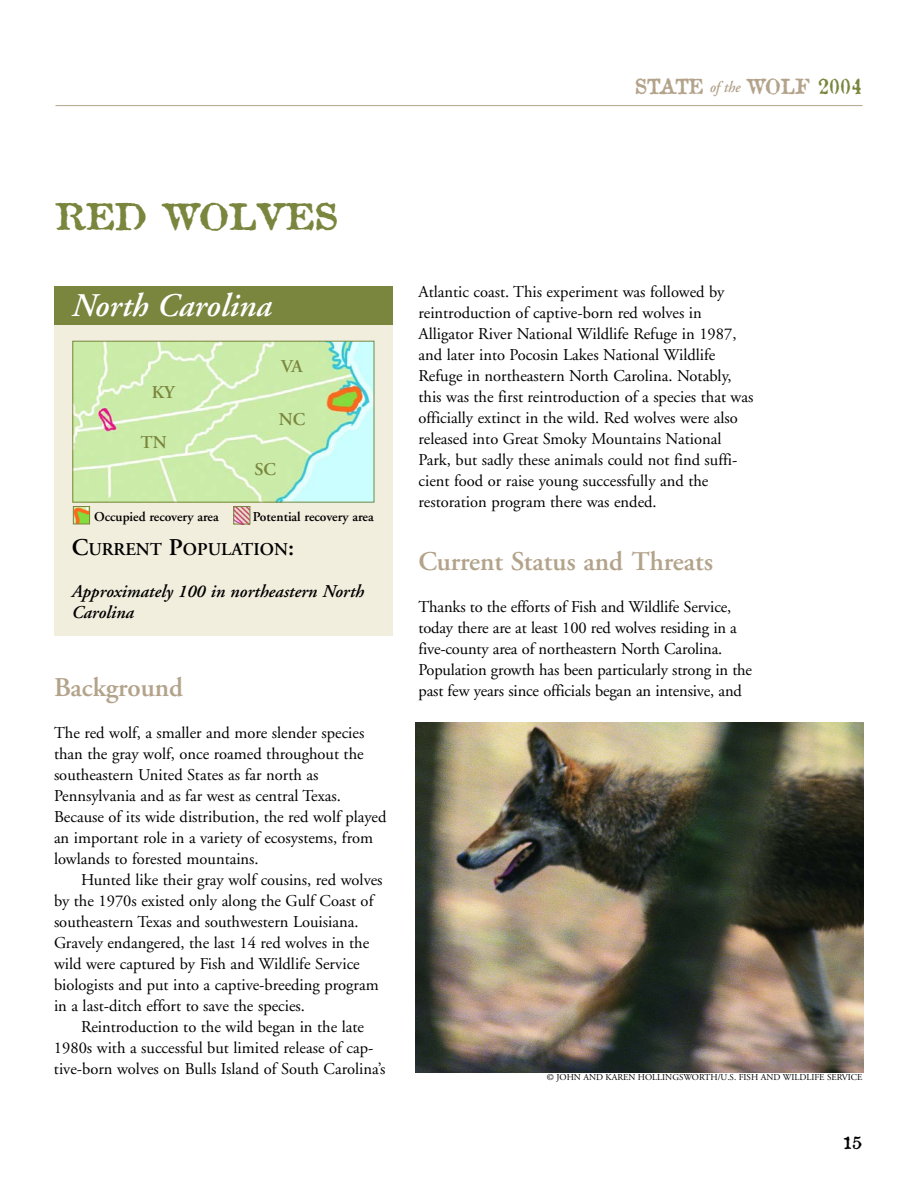
<style>
.page{position:relative;width:918px;height:1188px;background:#fff}
.page>*{position:absolute;margin:0;border:0;box-sizing:border-box;transform-origin:0 0}
.t1{font:36px "Attic";color:#7a853d}
.t2{font:italic 600 33px "Adobe Garamond";color:#fff}
.t3{font:600 27px "Adobe Garamond";color:#b3a38b}
.t4{font:20.55px "Attic";letter-spacing:-.005em;color:#b3a38b;scale:.9 1}
.t5{font:italic 600 18px/21px "Adobe Garamond";color:#000}
.t6{font:600 18px "Adobe Garamond";color:#000}
.t7{font:600 18px "Adobe Garamond";color:#7a853d}
.t8{font:16.5px/21px "Adobe Garamond";color:#000}
.t9{font:16.5px "Attic";color:#000}
.t10{font:600 13.5px "Adobe Garamond";color:#000}
.t11{font:9px "Adobe Garamond";color:#000}
.s1{font-family:"Adobe Garamond";font-weight:600;font-style:italic;font-size:15.75px}
.s2{color:#7a853d}
.s3{font-size:24px}
</style>
<div class="page">
<hr style="left:56px;top:105px;width:806px;height:1px;background:#b3a38b">
<img style="left:416px;top:722px;width:448px;height:351px">
<div style="left:54px;top:287px;width:338px;height:349px;background:#f2eede"></div>
<img style="left:74px;top:343px;width:298px;height:157px">
<div style="left:72px;top:341px;width:302px;height:161px;border:1px solid #7a853d"></div>
<div style="left:54px;top:286px;width:338px;height:39px;background:#7a853d"></div>
<img style="left:75px;top:508px;width:13px;height:14px">
<div style="left:73px;top:506px;width:17px;height:18px;border:1px solid #7a853d"></div>
<img style="left:235px;top:508px;width:13px;height:14px">
<div style="left:233px;top:506px;width:17px;height:18px;border:1px solid #7a853d"></div>
<p class="t4" style="left:635px;top:79px;width:254px">STATE <span class="s1">of the</span> WOLF <span class="s2">2004</span></p>
<h1 class="t1" style="left:56px;top:203px;width:284px">RED WOLVES</h1>
<h2 class="t2" style="left:72px;top:292px;width:201px">North Carolina</h2>
<p class="t7" style="left:152px;top:385px;width:24px">KY</p>
<p class="t7" style="left:281px;top:359px;width:23px">VA</p>
<p class="t7" style="left:141px;top:435px;width:28px">TN</p>
<p class="t7" style="left:279px;top:412px;width:28px">NC</p>
<p class="t7" style="left:254px;top:463px;width:23px">SC</p>
<p class="t10" style="left:94px;top:511px;width:126px">Occupied recovery area</p>
<p class="t10" style="left:253px;top:511px;width:123px">Potential recovery area</p>
<p class="t6" style="left:72px;top:542px;width:224px"><span class="s3">C</span>URRENT <span class="s3">P</span>OPULATION<span class="s3">:</span></p>
<p class="t5" style="left:72px;top:582px;width:294px">Approximately 100 in northeastern North<br>Carolina</p>
<h3 class="t3" style="left:54px;top:677px;width:131px">Background</h3>
<p class="t8" style="left:54px;top:724px;width:334px">The red wolf, a smaller and more slender species than the gray wolf, once roamed throughout the southeastern United States as far north as Pennsylvania and as far west as central Texas.<br>Because of its wide distribution, the red wolf played an important role in a variety of ecosystems, from lowlands to forested mountains.</p>
<p class="t8" style="left:54px;top:871px;width:330px;text-indent:27px">Hunted like their gray wolf cousins, red wolves by the 1970s existed only along the Gulf Coast of southeastern Texas and southwestern Louisiana.<br>Gravely endangered, the last 14 red wolves in the wild were captured by Fish and Wildlife Service biologists and put into a captive-breeding program in a last-ditch effort to save the species.</p>
<p class="t8" style="left:54px;top:1018px;width:333px;text-indent:27px">Reintroduction to the wild began in the late<br>1980s with a successful but limited release of cap&shy;tive-born wolves on Bulls Island of South Carolina’s</p>
<p class="t8" style="left:418px;top:283px;width:337px">Atlantic coast. This experiment was followed by reintroduction of captive-born red wolves in Alligator River National Wildlife Refuge in 1987, and later into Pocosin Lakes National Wildlife Refuge in northeastern North Carolina. Notably, this was the first reintroduction of a species that was officially extinct in the wild. Red wolves were also released into Great Smoky Mountains National Park, but sadly these animals could not find suffi&shy;cient food or raise young successfully and the restoration program there was ended.</p>
<h3 class="t3" style="left:418px;top:551px;width:296px">Current Status and Threats</h3>
<p class="t8" style="left:418px;top:598px;width:335px">Thanks to the efforts of Fish and Wildlife Service, today there are at least 100 red wolves residing in a five-county area of northeastern North Carolina.<br>Population growth has been particularly strong in the past few years since officials began an intensive, and</p>
<p class="t11" style="left:547px;top:1074px;width:317px">© JOHN AND KAREN HOLLINGSWORTH/U.S. FISH AND WILDLIFE SERVICE</p>
<p class="t9" style="left:843px;top:1137px;width:21px">15</p>
</div>
